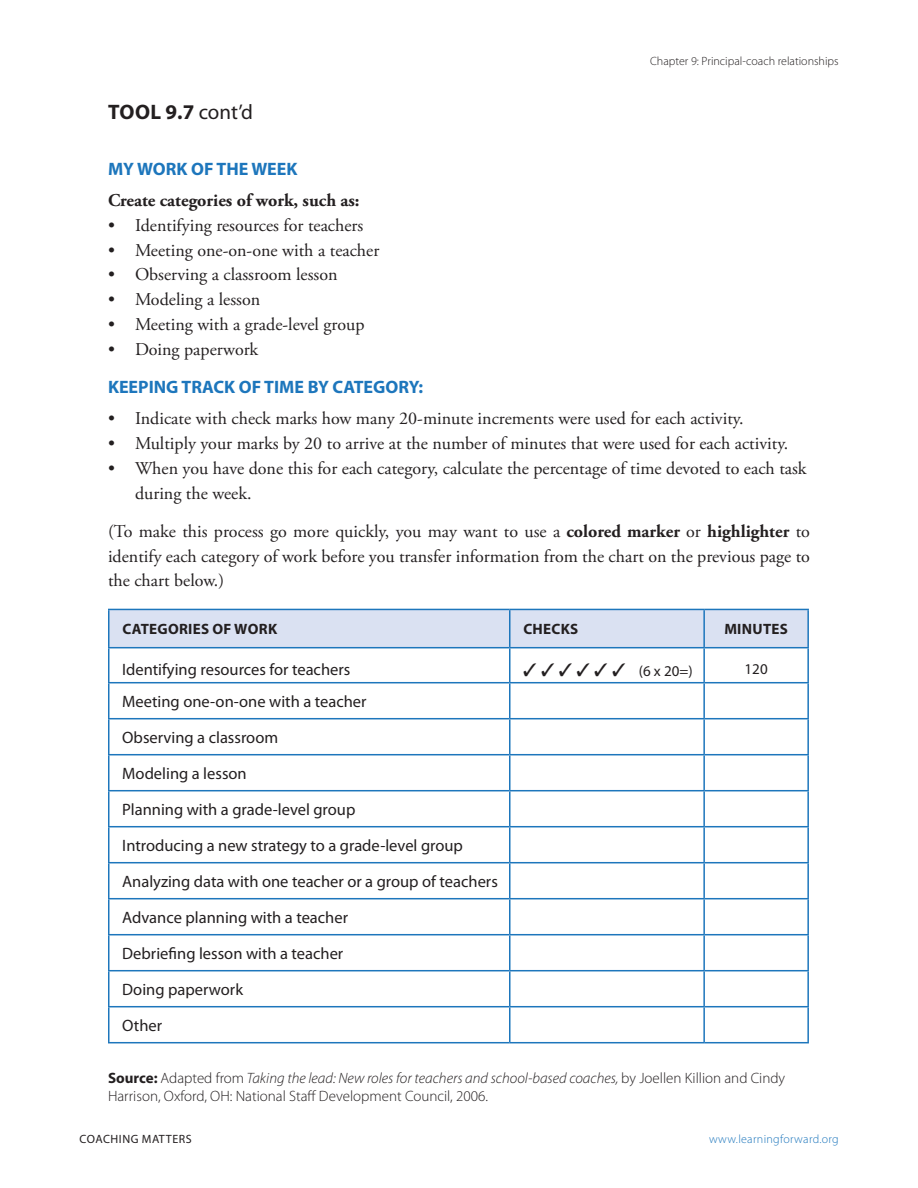
<style>
.page{position:relative;width:918px;height:1188px;background:#fff}
.page>*{position:absolute;margin:0;border:0;box-sizing:border-box;transform-origin:0 0}
.t1{font:700 21px "Myriad Pro";color:#231f20}
.t2{font:18px/24.8px "Adobe Garamond Pro";color:#231f20}
.t3{font:700 18px "Myriad Pro";color:#1d76bc}
.t4{font:700 18px "Adobe Garamond Pro";color:#231f20}
.t5{font:16.5px/36px "Myriad Pro";color:#231f20}
.t6{font:300 15px/18px "Myriad Pro";color:#231f20}
.t7{font:700 15px "Myriad Pro";letter-spacing:.02em;color:#231f20}
.t8{font:15px "Myriad Pro";color:#231f20}
.t9{font:300 12px "Myriad Pro";color:#231f20}
.t10{font:300 12px "Myriad Pro";letter-spacing:.025em;color:#1d76bc}
.t11{font:12px "Myriad Pro";letter-spacing:.045em;color:#231f20}
.s1{font-weight:400}
.s2{font-weight:700}
.s3{font-style:italic}
</style>
<div class="page">
<div style="left:110px;top:610px;width:697px;height:37px;background:#dae1f2"></div>
<hr style="left:108px;top:609px;width:402px;height:1px;background:#1d76bc">
<hr style="left:108px;top:610px;width:2px;height:37px;background:#1d76bc">
<hr style="left:510px;top:609px;width:194px;height:1px;background:#1d76bc">
<hr style="left:509px;top:610px;width:2px;height:37px;background:#1d76bc">
<hr style="left:704px;top:609px;width:105px;height:1px;background:#1d76bc">
<hr style="left:703px;top:610px;width:2px;height:37px;background:#1d76bc">
<hr style="left:807px;top:610px;width:2px;height:37px;background:#1d76bc">
<hr style="left:108px;top:647px;width:402px;height:1px;background:#1d76bc">
<hr style="left:108px;top:648px;width:2px;height:34px;background:#1d76bc">
<hr style="left:510px;top:647px;width:194px;height:1px;background:#1d76bc">
<hr style="left:509px;top:648px;width:2px;height:34px;background:#1d76bc">
<hr style="left:704px;top:647px;width:105px;height:1px;background:#1d76bc">
<hr style="left:703px;top:648px;width:2px;height:34px;background:#1d76bc">
<hr style="left:807px;top:648px;width:2px;height:34px;background:#1d76bc">
<hr style="left:108px;top:682px;width:402px;height:1px;background:#1d76bc">
<hr style="left:108px;top:683px;width:2px;height:35px;background:#1d76bc">
<hr style="left:510px;top:682px;width:194px;height:1px;background:#1d76bc">
<hr style="left:509px;top:683px;width:2px;height:35px;background:#1d76bc">
<hr style="left:704px;top:682px;width:105px;height:1px;background:#1d76bc">
<hr style="left:703px;top:683px;width:2px;height:35px;background:#1d76bc">
<hr style="left:807px;top:683px;width:2px;height:35px;background:#1d76bc">
<hr style="left:108px;top:718px;width:402px;height:1px;background:#1d76bc">
<hr style="left:108px;top:719px;width:2px;height:35px;background:#1d76bc">
<hr style="left:510px;top:718px;width:194px;height:1px;background:#1d76bc">
<hr style="left:509px;top:719px;width:2px;height:35px;background:#1d76bc">
<hr style="left:704px;top:718px;width:105px;height:1px;background:#1d76bc">
<hr style="left:703px;top:719px;width:2px;height:35px;background:#1d76bc">
<hr style="left:807px;top:719px;width:2px;height:35px;background:#1d76bc">
<hr style="left:108px;top:754px;width:402px;height:1px;background:#1d76bc">
<hr style="left:108px;top:755px;width:2px;height:35px;background:#1d76bc">
<hr style="left:510px;top:754px;width:194px;height:1px;background:#1d76bc">
<hr style="left:509px;top:755px;width:2px;height:35px;background:#1d76bc">
<hr style="left:704px;top:754px;width:105px;height:1px;background:#1d76bc">
<hr style="left:703px;top:755px;width:2px;height:35px;background:#1d76bc">
<hr style="left:807px;top:755px;width:2px;height:35px;background:#1d76bc">
<hr style="left:108px;top:790px;width:402px;height:1px;background:#1d76bc">
<hr style="left:108px;top:791px;width:2px;height:35px;background:#1d76bc">
<hr style="left:510px;top:790px;width:194px;height:1px;background:#1d76bc">
<hr style="left:509px;top:791px;width:2px;height:35px;background:#1d76bc">
<hr style="left:704px;top:790px;width:105px;height:1px;background:#1d76bc">
<hr style="left:703px;top:791px;width:2px;height:35px;background:#1d76bc">
<hr style="left:807px;top:791px;width:2px;height:35px;background:#1d76bc">
<hr style="left:108px;top:826px;width:402px;height:1px;background:#1d76bc">
<hr style="left:108px;top:827px;width:2px;height:35px;background:#1d76bc">
<hr style="left:510px;top:826px;width:194px;height:1px;background:#1d76bc">
<hr style="left:509px;top:827px;width:2px;height:35px;background:#1d76bc">
<hr style="left:704px;top:826px;width:105px;height:1px;background:#1d76bc">
<hr style="left:703px;top:827px;width:2px;height:35px;background:#1d76bc">
<hr style="left:807px;top:827px;width:2px;height:35px;background:#1d76bc">
<hr style="left:108px;top:862px;width:402px;height:1px;background:#1d76bc">
<hr style="left:108px;top:863px;width:2px;height:35px;background:#1d76bc">
<hr style="left:510px;top:862px;width:194px;height:1px;background:#1d76bc">
<hr style="left:509px;top:863px;width:2px;height:35px;background:#1d76bc">
<hr style="left:704px;top:862px;width:105px;height:1px;background:#1d76bc">
<hr style="left:703px;top:863px;width:2px;height:35px;background:#1d76bc">
<hr style="left:807px;top:863px;width:2px;height:35px;background:#1d76bc">
<hr style="left:108px;top:898px;width:402px;height:1px;background:#1d76bc">
<hr style="left:108px;top:899px;width:2px;height:35px;background:#1d76bc">
<hr style="left:510px;top:898px;width:194px;height:1px;background:#1d76bc">
<hr style="left:509px;top:899px;width:2px;height:35px;background:#1d76bc">
<hr style="left:704px;top:898px;width:105px;height:1px;background:#1d76bc">
<hr style="left:703px;top:899px;width:2px;height:35px;background:#1d76bc">
<hr style="left:807px;top:899px;width:2px;height:35px;background:#1d76bc">
<hr style="left:108px;top:934px;width:402px;height:1px;background:#1d76bc">
<hr style="left:108px;top:935px;width:2px;height:35px;background:#1d76bc">
<hr style="left:510px;top:934px;width:194px;height:1px;background:#1d76bc">
<hr style="left:509px;top:935px;width:2px;height:35px;background:#1d76bc">
<hr style="left:704px;top:934px;width:105px;height:1px;background:#1d76bc">
<hr style="left:703px;top:935px;width:2px;height:35px;background:#1d76bc">
<hr style="left:807px;top:935px;width:2px;height:35px;background:#1d76bc">
<hr style="left:108px;top:970px;width:402px;height:1px;background:#1d76bc">
<hr style="left:108px;top:971px;width:2px;height:35px;background:#1d76bc">
<hr style="left:510px;top:970px;width:194px;height:1px;background:#1d76bc">
<hr style="left:509px;top:971px;width:2px;height:35px;background:#1d76bc">
<hr style="left:704px;top:970px;width:105px;height:1px;background:#1d76bc">
<hr style="left:703px;top:971px;width:2px;height:35px;background:#1d76bc">
<hr style="left:807px;top:971px;width:2px;height:35px;background:#1d76bc">
<hr style="left:108px;top:1006px;width:402px;height:1px;background:#1d76bc">
<hr style="left:108px;top:1007px;width:2px;height:35px;background:#1d76bc">
<hr style="left:510px;top:1006px;width:194px;height:1px;background:#1d76bc">
<hr style="left:509px;top:1007px;width:2px;height:35px;background:#1d76bc">
<hr style="left:704px;top:1006px;width:105px;height:1px;background:#1d76bc">
<hr style="left:703px;top:1007px;width:2px;height:35px;background:#1d76bc">
<hr style="left:807px;top:1007px;width:2px;height:35px;background:#1d76bc">
<hr style="left:108px;top:1042px;width:402px;height:1px;background:#1d76bc">
<hr style="left:510px;top:1042px;width:194px;height:1px;background:#1d76bc">
<hr style="left:704px;top:1042px;width:105px;height:1px;background:#1d76bc">
<p class="t1" style="left:108px;top:99px;width:146px">Tool 9.7 <span class="s1">cont’d</span></p>
<p class="t9" style="left:650px;top:55px;width:190px">Chapter 9: Principal-coach relationships</p>
<p class="t3" style="left:108px;top:157px;width:191px">MY WORK OF THE WEEK</p>
<p class="t4" style="left:108px;top:190px;width:253px">Create categories of work, such as:</p>
<p class="t2" style="left:108px;top:214px;width:257px">• Identifying resources for teachers</p>
<p class="t2" style="left:108px;top:238px;width:273px">• Meeting one-on-one with a teacher</p>
<p class="t2" style="left:108px;top:263px;width:231px">• Observing a classroom lesson</p>
<p class="t2" style="left:108px;top:288px;width:154px">• Modeling a lesson</p>
<p class="t2" style="left:108px;top:313px;width:258px">• Meeting with a grade-level group</p>
<p class="t2" style="left:108px;top:337px;width:152px">• Doing paperwork</p>
<p class="t3" style="left:108px;top:375px;width:268px">KEEPING TRACK OF TIME BY CATEGORY</p>
<p class="t3" style="left:419px;top:375px;width:6px">:</p>
<p class="t2" style="left:108px;top:407px;width:637px">• Indicate with check marks how many 20-minute increments were used for each activity.</p>
<p class="t2" style="left:108px;top:432px;width:682px">• Multiply your marks by 20 to arrive at the number of minutes that were used for each activity.</p>
<p class="t2" style="left:135px;top:457px;width:673px;text-indent:-27px">• When you have done this for each category, calculate the percentage of time devoted to each task during the week.</p>
<p class="t2" style="left:108px;top:520px;width:704px;text-align:justify">(To make this process go more quickly, you may want to use a <span class="s2">colored marker</span> or <span class="s2">highlighter</span> to identify each category of work before you transfer information from the chart on the previous page to the chart below.)</p>
<p class="t7" style="left:122px;top:619px;width:38px">CATEGOR</p>
<p class="t7" style="left:188px;top:619px;width:91px">IES OF WORK</p>
<p class="t7" style="left:523px;top:619px;width:55px">CHECKS</p>
<p class="t7" style="left:724px;top:619px;width:56px">MINUTES</p>
<p class="t5" style="left:122px;top:651px;width:230px">Identifying resources for teachers</p>
<p class="t8" style="left:523px;top:662px;width:171px">✓✓✓✓✓✓ (6 x 20=)</p>
<p class="t8" style="left:745px;top:660px;width:25px">120</p>
<p class="t5" style="left:122px;top:683px;width:377px">Meeting one-on-one with a teacher<br>Observing a classroom<br>Modeling a lesson<br>Planning with a grade-level group<br>I ntroducing a new strategy to a grade-level group<br>Analyzing data with one teacher or a group of teachers<br>Advance planning with a teacher<br>Debriefing lesson with a teacher<br>Doing paperwork<br>Other</p>
<p class="t6" style="left:108px;top:1069px;width:679px"><span class="s2">Source:</span> Adapted from <span class="s3">Taking the lead: New roles for teachers and school-based coaches,</span> by Joellen Killion and Cindy<br>Harrison, Oxford, OH: National Staff Development Council, 2006.</p>
<p class="t11" style="left:80px;top:1132px;width:114px">Coaching Matters</p>
<p class="t10" style="left:709px;top:1132px;width:131px">www.learningforward.org</p>
</div>
